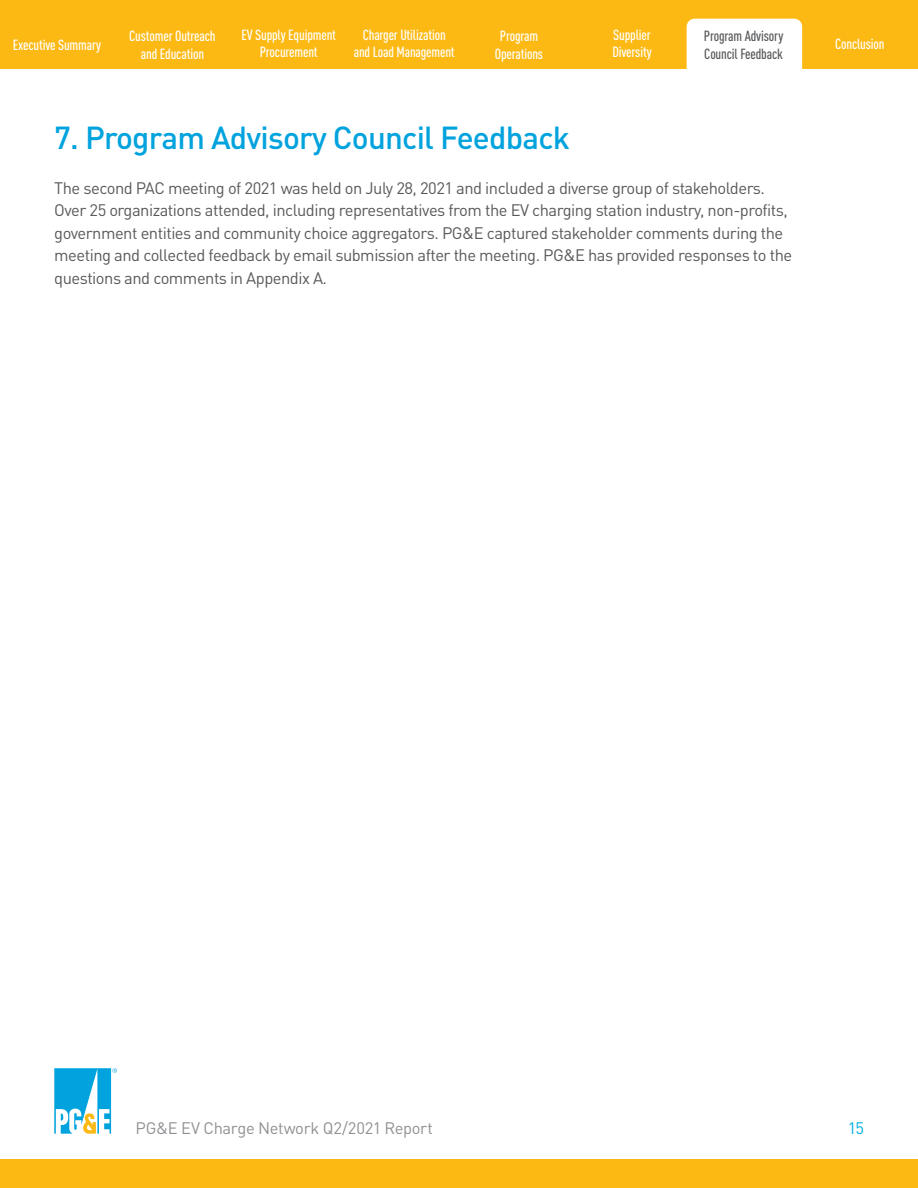
<style>
.page{position:relative;width:918px;height:1188px;background:#fff}
.page>*{position:absolute;margin:0;border:0;box-sizing:border-box;transform-origin:0 0}
.t1{font:500 31.5px "DINOT";letter-spacing:-.025em;color:#00a3dd}
.t2{font:16.5px/22.5px "DINOT";letter-spacing:-.03em;color:#58595b}
.t3{font:16.5px "DINOT";letter-spacing:-.02em;color:#8f9194}
.t4{font:16.5px "DINOT";color:#00b0e1}
.t5{font:500 condensed 14.55px/17.2px "DINOT";letter-spacing:-.01em;color:#fff;text-align:center}
.t6{font:500 condensed 14.55px/17.2px "DINOT";letter-spacing:-.01em;color:#58595b}
</style>
<div class="page">
<div style="left:0;top:1159px;width:918px;height:29px;background:#fdb913"></div>
<svg style="left:54px;top:1068px;width:63px;height:66px"></svg>
<div style="left:0;top:0;width:918px;height:70px;background:#fdb913"></div>
<div style="left:687px;top:19px;width:115px;height:50px;background:#fff"></div>
<div style="left:0;top:69px;width:918px;height:9px;background:#fff"></div>
<p class="t5" style="left:241px;top:26px;width:96px">EV Supply Equipment<br>Procurement</p>
<p class="t5" style="left:354px;top:26px;width:103px">Charger Utilization and Load Management</p>
<p class="t5" style="left:612px;top:26px;width:41px;text-align:left">Supplier<br>Diversity</p>
<p class="t5" style="left:129px;top:27px;width:88px">Customer Outreach and Education</p>
<p class="t5" style="left:495px;top:27px;width:50px">Program<br>Operations</p>
<p class="t6" style="left:704px;top:27px;width:81px">Program Advisory<br>Council Feedback</p>
<p class="t5" style="left:13px;top:36px;width:90px">Executive Summary</p>
<p class="t5" style="left:835px;top:35px;width:51px">Conclusion</p>
<h2 class="t1" style="left:54px;top:117px;width:517px">7. Program Advisory Council Feedback</h2>
<p class="t2" style="left:54px;top:176px;width:739px">The second PAC meeting of 2021 was held on July 28, 2021 and included a diverse group of stakeholders.<br>Over 25 organizations attended, including representatives from the EV charging station industry, non-profits, government entities and community choice aggregators. PG&amp;E captured stakeholder comments during the meeting and collected feedback by email submission after the meeting. PG&amp;E has provided responses to the questions and comments in Appendix A.</p>
<p class="t3" style="left:135px;top:1117px;width:299px">PG&amp;E EV Charge Network Q2/2021 Report</p>
<p class="t4" style="left:848px;top:1117px;width:18px">15</p>
</div>
